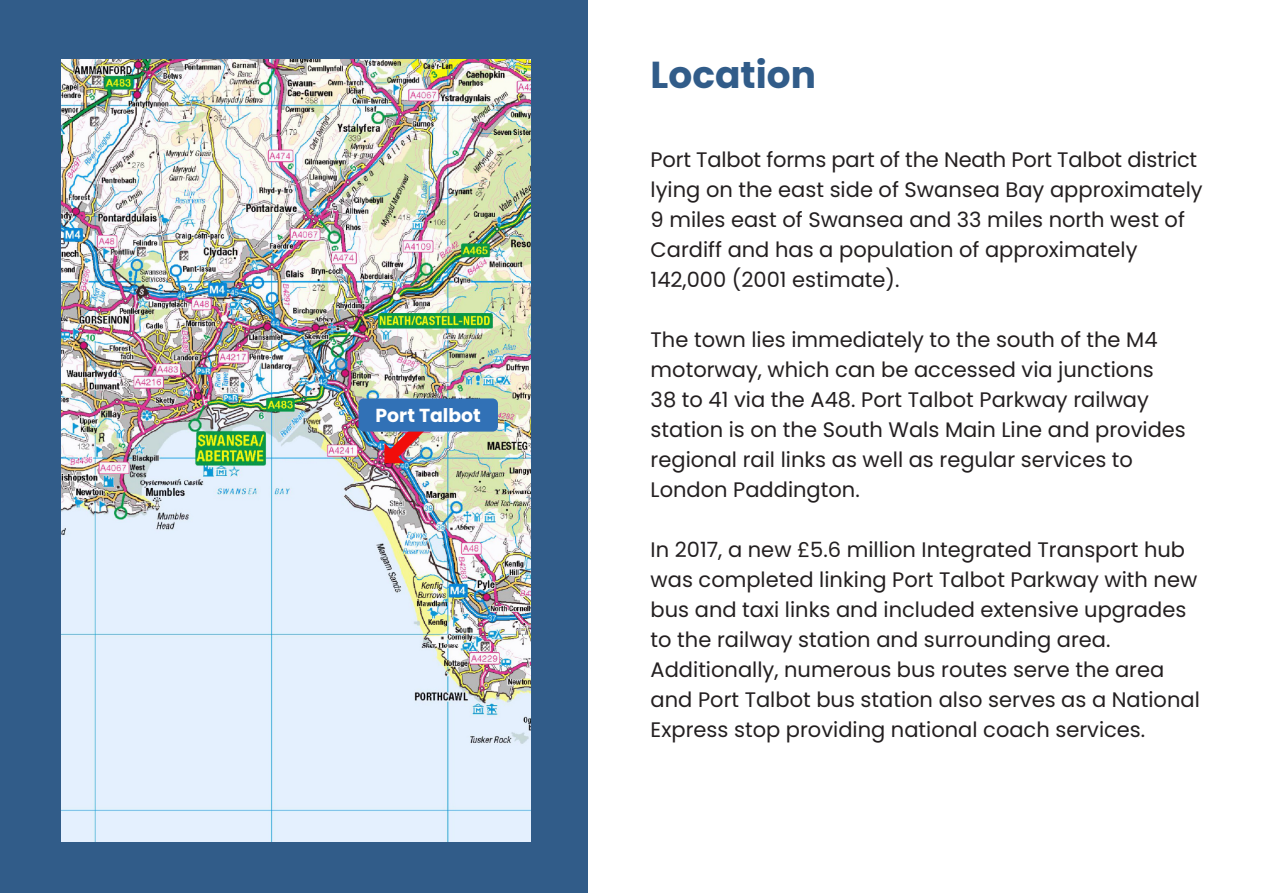
<style>
.page{position:relative;width:1263px;height:893px;background:#fff}
.page>*{position:absolute;margin:0;border:0;box-sizing:border-box;transform-origin:0 0}
.t1{font:700 37.5px "Poppins";color:#315c89}
.t2{font:21px/30px "Poppins";color:#231f20}
.t3{font:700 18.9px "Poppins";color:#fff}
</style>
<div class="page">
<div style="left:0;top:0;width:590px;height:893px;background:#315c89"></div>
<img style="left:62px;top:60px;width:469px;height:782px">
<div style="left:589px;top:0;width:674px;height:893px;background:#fff"></div>
<svg style="left:384px;top:432px;width:41px;height:31px"></svg>
<div style="left:358px;top:398px;width:140px;height:34px;background:#3171b6;border-radius:5px"></div>
<p class="t3" style="left:376px;top:405px;width:107px">Port Talbot</p>
<p class="t1" style="left:651px;top:53px;width:167px">Location</p>
<p class="t2" style="left:651px;top:145px;width:548px">Port Talbot forms part of the Neath Port Talbot district</p>
<p class="t2" style="left:651px;top:175px;width:553px">lying on the east side of Swansea Bay approximately</p>
<p class="t2" style="left:651px;top:205px;width:536px">9 miles east of Swansea and 33 miles north west of</p>
<p class="t2" style="left:651px;top:235px;width:488px">Cardiff and has a population of approximately<br>142,000 (2001 estimate).</p>
<p class="t2" style="left:651px;top:325px;width:508px">The town lies immediately to the south of the M4 motorway, which can be accessed via junctions</p>
<p class="t2" style="left:651px;top:385px;width:500px">38 to 41 via the A48. Port Talbot Parkway railway</p>
<p class="t2" style="left:651px;top:415px;width:537px">station is on the South Wals Main Line and provides regional rail links as well as regular services to</p>
<p class="t2" style="left:651px;top:475px;width:211px">London Paddington.</p>
<p class="t2" style="left:651px;top:535px;width:548px">In 2017, a new £5.6 million Integrated Transport hub was completed linking Port Talbot Parkway with new bus and taxi links and included extensive upgrades to the railway station and surrounding area.</p>
<p class="t2" style="left:651px;top:655px;width:551px">Additionally, numerous bus routes serve the area and Port Talbot bus station also serves as a National<br>Express stop providing national coach services.</p>
</div>
